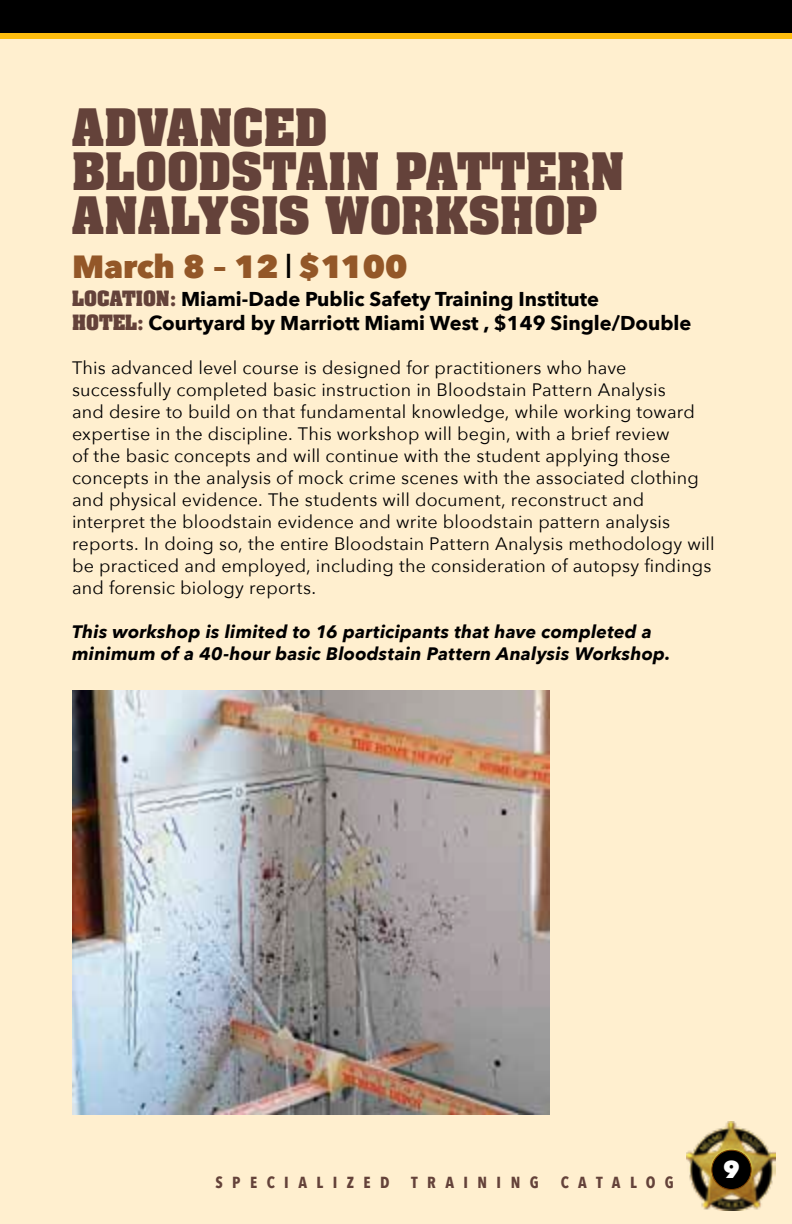
<style>
.page{position:relative;width:792px;height:1224px;background:#ffefcf}
.page>*{position:absolute;margin:0;border:0;box-sizing:border-box;transform-origin:0 0}
.t1{font:700 44px/44px "Aachen Std";color:#64423a}
.t2{font:800 32px "Avenir Next";color:#935728}
.t3{font:800 24px "Avenir Next";color:#fff}
.t4{font:700 20px/24px "Avenir Next";color:#000}
.t5{font:18px/22px "Avenir Next";letter-spacing:.01em;color:#000}
.t6{font:italic 700 18px/22px "Avenir Next";letter-spacing:.01em;color:#000}
.t7{font:700 16px "Avenir Next Condensed";letter-spacing:.59em;color:#64423a}
.s1{font-weight:500;color:#000}
.s2{font-family:"Aachen Std";font-size:18px;color:#64423a}
</style>
<div class="page">
<div style="left:0;top:0;width:792px;height:36px;background:#000"></div>
<img style="left:686px;top:1121px;width:90px;height:90px">
<div style="left:712px;top:1150px;width:39px;height:40px;background:#000;border-radius:50%"></div>
<div style="left:711px;top:1150px;width:41px;height:40px;border:1px solid #7b3d00;border-radius:50%"></div>
<div style="left:0;top:33px;width:792px;height:6px;background:#febd0e"></div>
<img style="left:72px;top:690px;width:477px;height:425px">
<h1 class="t1" style="left:72px;top:106px;width:554px">ADVANCED<br>BLOODSTAIN PATTERN<br>ANALYSIS WORKSHOP</h1>
<h2 class="t2" style="left:72px;top:247px;width:337px">March 8 – 12 <span class="s1">l</span> $1100</h2>
<p class="t4" style="left:72px;top:287px;width:621px"><span class="s2">LOCATION:</span> Miami-Dade Public Safety Training Institute<br><span class="s2">HOTEL:</span> Courtyard by Marriott Miami West , $149 Single/Double</p>
<p class="t5" style="left:72px;top:356px;width:644px">This advanced level course is designed for practitioners who have successfully completed basic instruction in Bloodstain Pattern Analysis<br>and desire to build on that fundamental knowledge, while working toward expertise in the discipline. This workshop will begin, with a brief review<br>of the basic concepts and will continue with the student applying those concepts in the analysis of mock crime scenes with the associated clothing and physical evidence. The students will document, reconstruct and interpret the bloodstain evidence and write bloodstain pattern analysis reports. In doing so, the entire Bloodstain Pattern Analysis methodology will be practiced and employed, including the consideration of autopsy findings and forensic biology reports.</p>
<p class="t6" style="left:72px;top:620px;width:600px">This workshop is limited to 16 participants that have completed a minimum of a 40-hour basic Bloodstain Pattern Analysis Workshop.</p>
<p class="t7" style="left:215px;top:1172px;width:176px">SPECIALIZED</p>
<p class="t7" style="left:411px;top:1172px;width:129px">TRAINING</p>
<p class="t7" style="left:561px;top:1172px;width:115px">CATALOG</p>
<h3 class="t3" style="left:723px;top:1155px;width:18px">9</h3>
</div>
